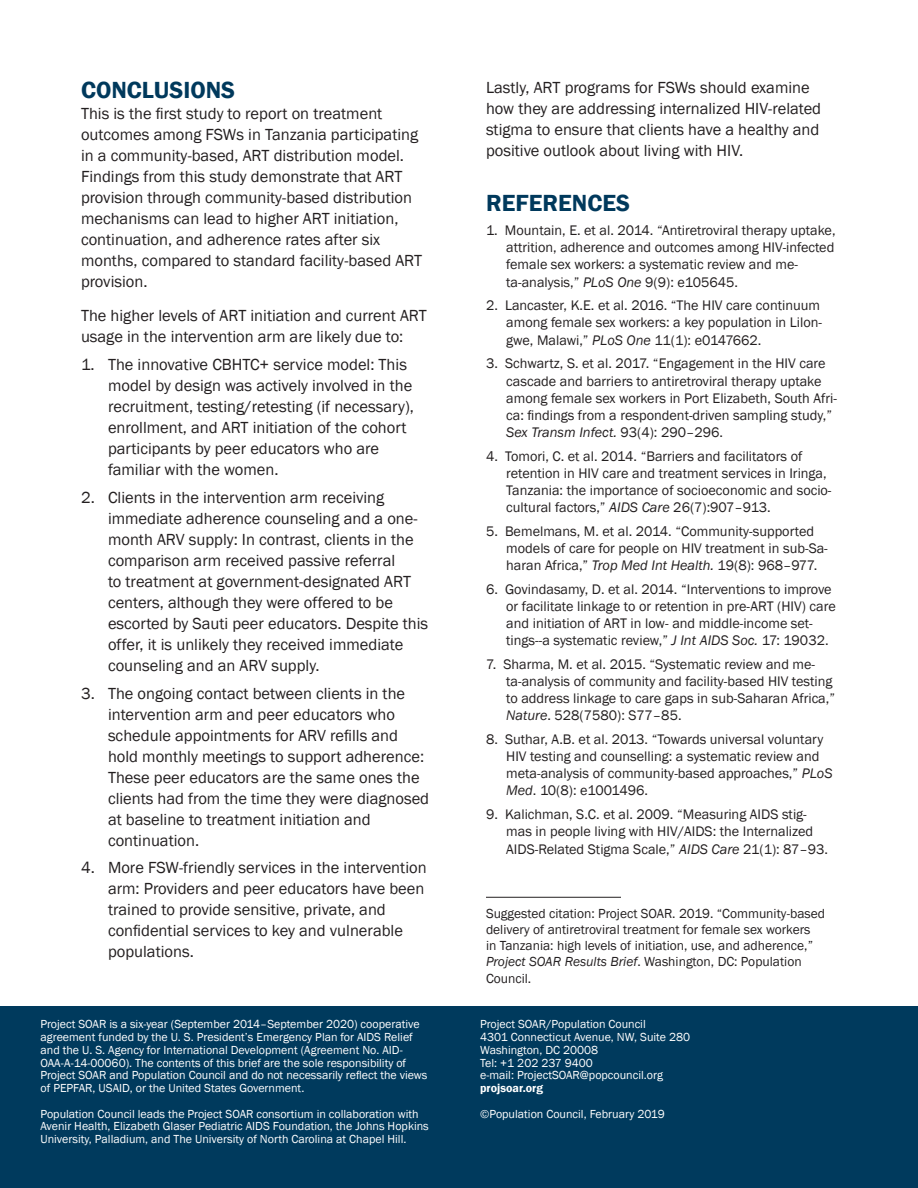
<style>
.page{position:relative;width:918px;height:1188px;background:#fff}
.page>*{position:absolute;margin:0;border:0;box-sizing:border-box;transform-origin:0 0}
.Heading_1{font:600 24px "Franklin Gothic";color:#00395c}
.Normal_after_Heading{font:16.5px/21px "Franklin Gothic";color:#231f20}
.t1{font:14.25px/17.1px "Franklin Gothic";color:#231f20}
.SuggCit{font:13.5px/16.2px "Franklin Gothic";color:#231f20}
.Acks{font:12px/12.8px "Franklin Gothic";color:#fff}
.Acks-2{font:600 12px "Franklin Gothic";color:#fff}
.s1{font-style:italic}
</style>
<div class="page">
<hr style="left:486px;top:897px;width:135px;height:1px;background:#231f20">
<div style="left:0;top:1006px;width:466px;height:182px;background:#003a5d"></div>
<div style="left:460px;top:1006px;width:458px;height:182px;background:#003a5d"></div>
<p class="Heading_1" style="left:81px;top:75px;width:156px">CONCLUSIONS</p>
<p class="Normal_after_Heading" style="left:81px;top:103px;width:343px">This is the first study to report on treatment outcomes among FSWs in Tanzania participating in a community-based, ART distribution model.<br>Findings from this study demonstrate that ART provision through community-based distribution mechanisms can lead to higher ART initiation, continuation, and adherence rates after six months, compared to standard facility-based ART provision.</p>
<p class="Normal_after_Heading" style="left:81px;top:306px;width:347px">The higher levels of ART initiation and current ART usage in the intervention arm are likely due to:</p>
<p class="Normal_after_Heading" style="left:108px;top:354px;width:307px;text-indent:-27px">1. The innovative CBHTC+ service model: This model by design was actively involved in the recruitment, testing/retesting (if necessary), enrollment, and ART initiation of the cohort participants by peer educators who are familiar with the women.</p>
<p class="Normal_after_Heading" style="left:108px;top:487px;width:322px;text-indent:-27px">2. Clients in the intervention arm receiving immediate adherence counseling and a one&shy;month ARV supply: In contrast, clients in the comparison arm received passive referral<br>to treatment at government-designated ART centers, although they were offered to be escorted by Sauti peer educators. Despite this offer, it is unlikely they received immediate counseling and an ARV supply.</p>
<p class="Normal_after_Heading" style="left:108px;top:683px;width:323px;text-indent:-27px">3. The ongoing contact between clients in the intervention arm and peer educators who schedule appointments for ARV refills and hold monthly meetings to support adherence:<br>These peer educators are the same ones the clients had from the time they were diagnosed at baseline to treatment initiation and continuation.</p>
<p class="Normal_after_Heading" style="left:108px;top:858px;width:320px;text-indent:-27px">4. More FSW-friendly services in the intervention arm: Providers and peer educators have been trained to provide sensitive, private, and confidential services to key and vulnerable populations.</p>
<p class="Acks" style="left:40px;top:1018px;width:389px">Project SOAR is a six-year (September 2014–September 2020) cooperative agreement funded by the U. S. President’s Emergency Plan for AIDS Relief and the U. S. Agency for International Development (Agreement No. AID-OAA-A-14-00060). The contents of this brief are the sole responsibility of Project SOAR and Population Council and do not necessarily reflect the views of PEPFAR, USAID, or the United States Government.</p>
<p class="Acks" style="left:40px;top:1107px;width:390px">Population Council leads the Project SOAR consortium in collaboration with<br>Avenir Health, Elizabeth Glaser Pediatric AIDS Foundation, the Johns Hopkins<br>University, Palladium, and The University of North Carolina at Chapel Hill.</p>
<p class="Normal_after_Heading" style="left:486px;top:77px;width:337px">Lastly, ART programs for FSWs should examine how they are addressing internalized HIV-related stigma to ensure that clients have a healthy and positive outlook about living with HIV.</p>
<p class="Heading_1" style="left:486px;top:189px;width:146px">REFERENCES</p>
<p class="t1" style="left:506px;top:222px;width:331px;text-indent:-20px">1. Mountain, E. et al. 2014. “Antiretroviral therapy uptake, attrition, adherence and outcomes among HIV-infected female sex workers: a systematic review and me&shy;ta-analysis,” <span class="s1">PLoS One</span> 9(9): e105645.</p>
<p class="t1" style="left:506px;top:297px;width:317px;text-indent:-20px">2. Lancaster, K.E. et al. 2016. “The HIV care continuum among female sex workers: a key population in Lilon&shy;gwe, Malawi,” <span class="s1">PLoS One</span> 11(1): e0147662.</p>
<p class="t1" style="left:506px;top:355px;width:332px;text-indent:-20px">3. Schwartz, S. et al. 2017. “Engagement in the HIV care cascade and barriers to antiretroviral therapy uptake among female sex workers in Port Elizabeth, South Afri&shy;ca: findings from a respondent-driven sampling study,” <span class="s1">Sex Transm Infect.</span> 93(4): 290–296.</p>
<p class="t1" style="left:506px;top:448px;width:327px;text-indent:-20px">4. Tomori, C. et al. 2014. “Barriers and facilitators of retention in HIV care and treatment services in Iringa, Tanzania: the importance of socioeconomic and socio&shy;cultural factors,” <span class="s1">AIDS Care</span> 26(7):907–913.</p>
<p class="t1" style="left:506px;top:523px;width:323px;text-indent:-20px">5. Bemelmans, M. et al. 2014. “Community-supported models of care for people on HIV treatment in sub-Sa&shy;haran Africa,” <span class="s1">Trop Med Int Health.</span> 19(8): 968–977.</p>
<p class="t1" style="left:506px;top:581px;width:331px;text-indent:-20px">6. Govindasamy, D. et al. 2014. “Interventions to improve or facilitate linkage to or retention in pre-ART (HIV) care and initiation of ART in low- and middle-income set&shy;tings--a systematic review,” <span class="s1">J Int AIDS Soc.</span> 17: 19032.</p>
<p class="t1" style="left:506px;top:656px;width:330px;text-indent:-20px">7. Sharma, M. et al. 2015. “Systematic review and me&shy;ta-analysis of community and facility-based HIV testing to address linkage to care gaps in sub-Saharan Africa,” <span class="s1">Nature</span>. 528(7580): S77–85.</p>
<p class="t1" style="left:506px;top:731px;width:328px;text-indent:-20px">8. Suthar, A.B. et al. 2013. “Towards universal voluntary HIV testing and counselling: a systematic review and meta-analysis of community-based approaches,” <span class="s1">PLoS Med</span>. 10(8): e1001496.</p>
<p class="t1" style="left:506px;top:806px;width:323px;text-indent:-20px">9. Kalichman, S.C. et al. 2009. “Measuring AIDS stig&shy;mas in people living with HIV/AIDS: the Internalized<br>AIDS-Related Stigma Scale,” <span class="s1">AIDS Care</span> 21(1): 87–93.</p>
<p class="SuggCit" style="left:486px;top:905px;width:341px">Suggested citation: Project SOAR. 2019. “Community-based delivery of antiretroviral treatment for female sex workers<br>in Tanzania: high levels of initiation, use, and adherence,” <span class="s1">Project SOAR Results Brief</span>. Washington, DC: Population Council.</p>
<p class="Acks" style="left:480px;top:1018px;width:167px">Project SOAR/Population Council</p>
<p class="Acks" style="left:480px;top:1031px;width:211px">4301 Connecticut Avenue, NW, Suite 280</p>
<p class="Acks" style="left:480px;top:1044px;width:120px">Washington, DC 20008</p>
<p class="Acks" style="left:480px;top:1056px;width:114px">Tel: +1 202 237 9400</p>
<p class="Acks" style="left:480px;top:1069px;width:184px">e-mail: ProjectSOAR@popcouncil.org</p>
<p class="Acks-2" style="left:480px;top:1081px;width:64px">projsoar.org</p>
<p class="Acks" style="left:480px;top:1107px;width:186px">©Population Council, February 2019</p>
</div>
